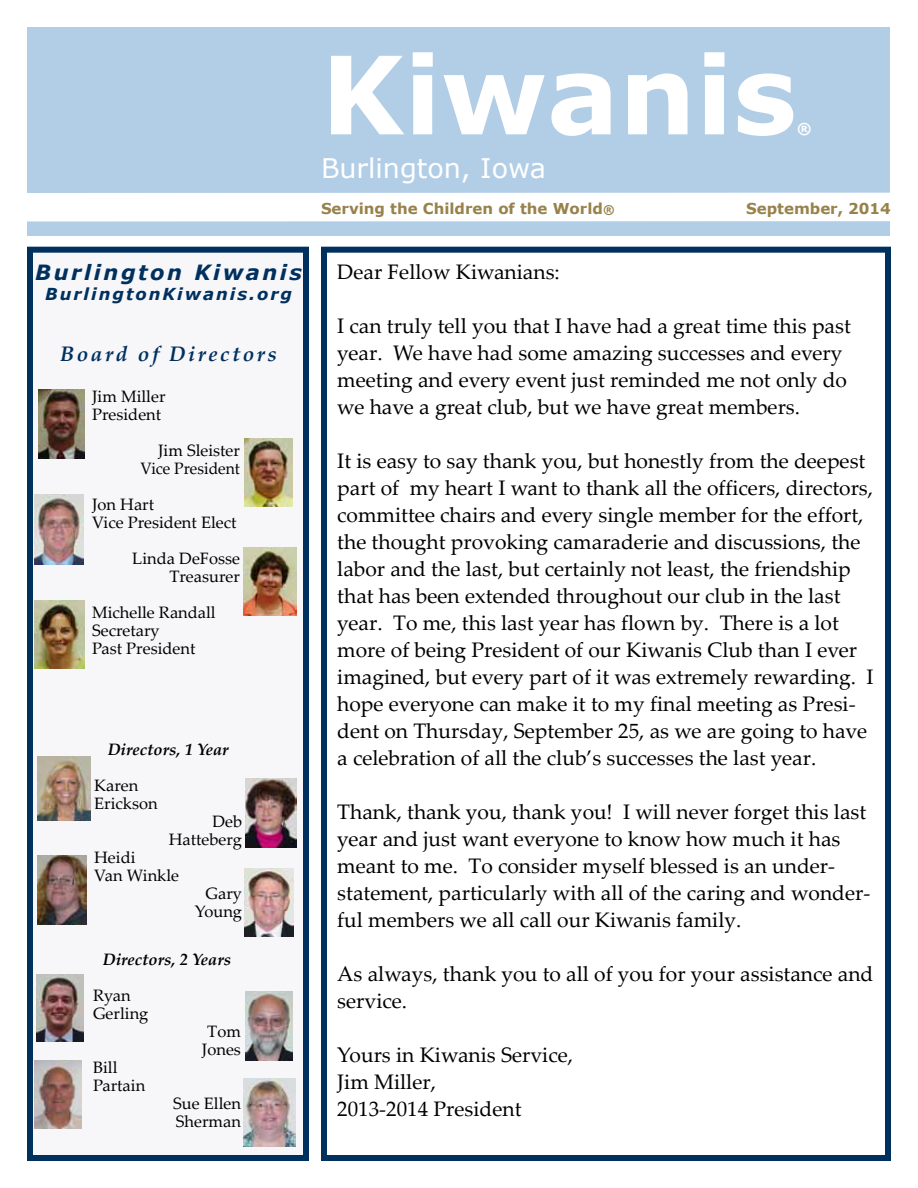
<style>
.page{position:relative;width:918px;height:1188px;background:#fff}
.page>*{position:absolute;margin:0;border:0;box-sizing:border-box;transform-origin:0 0}
.t1{font:700 108px "Verdana";color:#fff}
.t2{font:27px "Verdana";color:#fff}
.t3{font:21px/27px "Palatino Linotype";color:#000}
.t4{font:italic 700 21px "Verdana";letter-spacing:.12em;color:#00305e}
.t5{font:italic 700 21px "Palatino Linotype";letter-spacing:.12em;color:#00305e}
.t6{font:16.5px/18px "Palatino Linotype";color:#000}
.t7{font:italic 700 16.5px "Palatino Linotype";color:#000}
.t8{font:italic 700 16.5px "Verdana";letter-spacing:.12em;color:#00305e}
.t9{font:700 15px "Verdana";color:#97824b}
.t10{font:700 15px "Verdana";color:#fff}
.s1{font-size:12px}
</style>
<div class="page">
<div style="left:28px;top:28px;width:862px;height:208px;background:#b2cee7"></div>
<div style="left:27px;top:247px;width:282px;height:914px;background:#f7f7fa;border:6px solid #00305e"></div>
<div style="left:321px;top:247px;width:570px;height:914px;border:6px solid #00305e"></div>
<img style="left:243px;top:547px;width:54px;height:69px">
<img style="left:34px;top:600px;width:51px;height:69px">
<img style="left:38px;top:390px;width:46px;height:68px">
<img style="left:245px;top:438px;width:47px;height:69px">
<div style="left:27px;top:193px;width:870px;height:28px;background:#fff"></div>
<img style="left:245px;top:778px;width:52px;height:69px">
<img style="left:38px;top:856px;width:49px;height:68px">
<img style="left:244px;top:868px;width:49px;height:69px">
<img style="left:38px;top:757px;width:52px;height:64px">
<img style="left:35px;top:495px;width:48px;height:69px">
<img style="left:34px;top:1060px;width:48px;height:69px">
<img style="left:243px;top:1078px;width:52px;height:69px">
<img style="left:37px;top:975px;width:47px;height:67px">
<img style="left:245px;top:992px;width:47px;height:68px">
<p class="t4" style="left:35px;top:258px;width:268px">Burlington Kiwanis</p>
<p class="t8" style="left:45px;top:282px;width:249px">BurlingtonKiwanis.org</p>
<p class="t5" style="left:60px;top:339px;width:218px">Board of Directors</p>
<p class="t6" style="left:92px;top:387px;width:75px">Jim Miller<br>President</p>
<p class="t6" style="left:140px;top:441px;width:101px;text-align:right">Jim Sleister<br>Vice President</p>
<p class="t6" style="left:92px;top:495px;width:146px">Jon Hart<br>Vice President Elect</p>
<p class="t6" style="left:132px;top:549px;width:109px;text-align:right">Linda DeFosse<br>Treasurer</p>
<p class="t6" style="left:92px;top:603px;width:125px">Michelle Randall<br>Secretary<br>Past President</p>
<p class="t7" style="left:108px;top:738px;width:123px">Directors, 1 Year</p>
<p class="t6" style="left:94px;top:776px;width:65px">Karen<br>Erickson</p>
<p class="t6" style="left:169px;top:812px;width:75px;text-align:right">Deb<br>Hatteberg</p>
<p class="t6" style="left:94px;top:848px;width:86px">Heidi<br>Van Winkle</p>
<p class="t6" style="left:195px;top:884px;width:49px;text-align:right">Gary<br>Young</p>
<p class="t7" style="left:103px;top:947px;width:130px">Directors, 2 Years</p>
<p class="t6" style="left:93px;top:986px;width:57px">Ryan<br>Gerling</p>
<p class="t6" style="left:202px;top:1022px;width:41px;text-align:center">Tom<br>Jones</p>
<p class="t6" style="left:93px;top:1058px;width:54px">Bill<br>Partain</p>
<p class="t6" style="left:173px;top:1094px;width:69px">Sue Ellen<br>Sherman</p>
<h1 class="t1" style="left:321px;top:19px;width:477px">Kiwanis</h1>
<p class="t10" style="left:797px;top:118px;width:16px">®</p>
<p class="t2" style="left:321px;top:150px;width:227px">Burlington, Iowa</p>
<p class="t9" style="left:321px;top:198px;width:295px">Serving the Children of the World<span class="s1">®</span></p>
<p class="t9" style="left:746px;top:198px;width:146px">September, 2014</p>
<p class="t3" style="left:337px;top:258px;width:224px">Dear Fellow Kiwanians:</p>
<p class="t3" style="left:337px;top:312px;width:515px">I can truly tell you that I have had a great time this past year. We have had some amazing successes and every meeting and every event just reminded me not only do we have a great club, but we have great members.</p>
<p class="t3" style="left:337px;top:447px;width:538px">It is easy to say thank you, but honestly from the deepest part of my heart I want to thank all the officers, directors, committee chairs and every single member for the effort, the thought provoking camaraderie and discussions, the labor and the last, but certainly not least, the friendship that has been extended throughout our club in the last year. To me, this last year has flown by. There is a lot more of being President of our Kiwanis Club than I ever imagined, but every part of it was extremely rewarding. I hope everyone can make it to my final meeting as Presi&shy;dent on Thursday, September 25, as we are going to have a celebration of all the club’s successes the last year.</p>
<p class="t3" style="left:337px;top:798px;width:535px">Thank, thank you, thank you! I will never forget this last year and just want everyone to know how much it has meant to me. To consider myself blessed is an under&shy;statement, particularly with all of the caring and wonder&shy;ful members we all call our Kiwanis family.</p>
<p class="t3" style="left:337px;top:960px;width:538px">As always, thank you to all of you for your assistance and service.</p>
<p class="t3" style="left:337px;top:1041px;width:237px">Yours in Kiwanis Service,<br>Jim Miller,<br>2013-2014 President</p>
</div>
